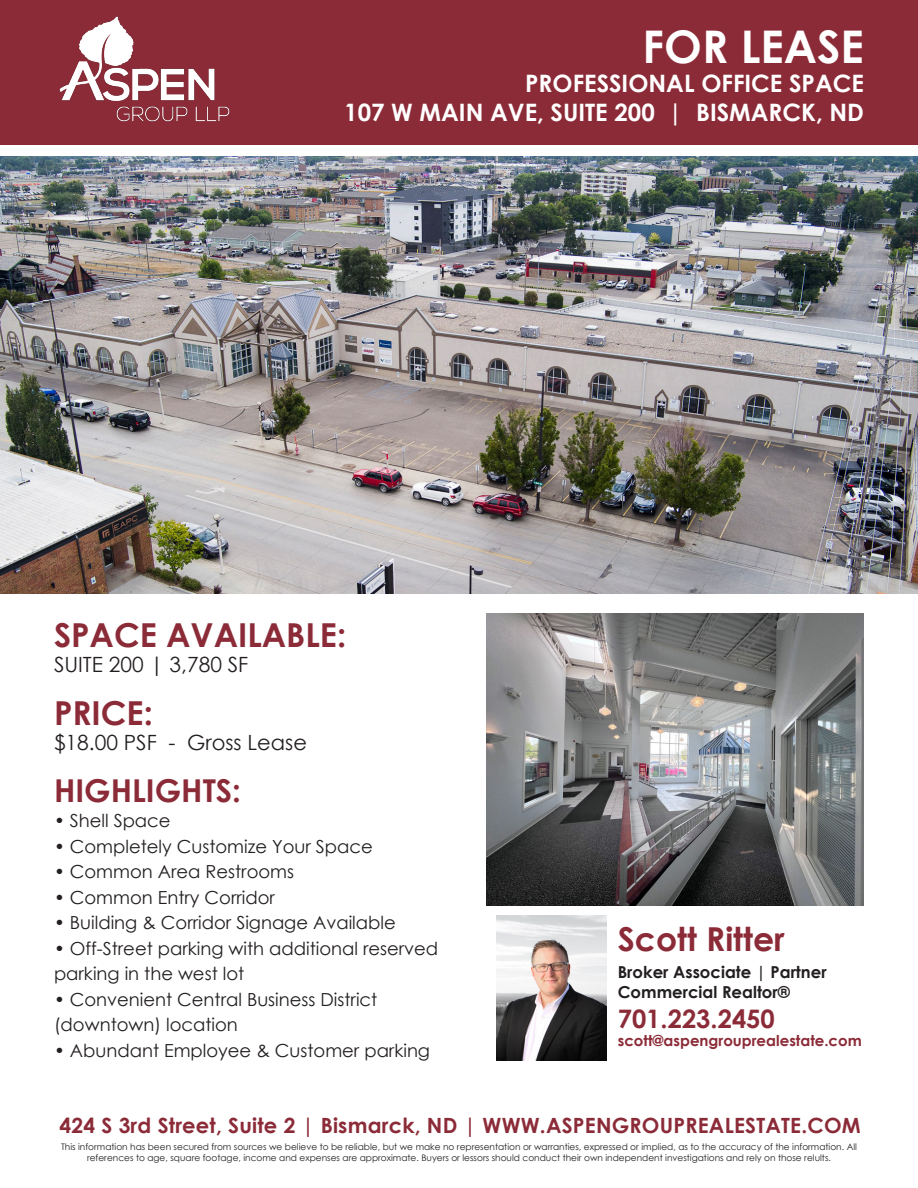
<style>
.page{position:relative;width:918px;height:1188px;background:#fff}
.page>*{position:absolute;margin:0;border:0;box-sizing:border-box;transform-origin:0 0}
.t1{font:700 45px "Century Gothic";color:#fff}
.t2{font:700 33px "Century Gothic";color:#8c2b38}
.t3{font:700 31.5px "Century Gothic";color:#8c2b38}
.t4{font:700 25.5px "Century Gothic";color:#8c2b38}
.t5{font:700 24px "Century Gothic";color:#fff}
.t6{font:700 21px "Century Gothic";letter-spacing:.01em;color:#8c2b38}
.t7{font:21px "Century Gothic";color:#231f20}
.t8{font:18px/25.5px "Century Gothic";color:#231f20}
.t9{font:700 16.5px/19.8px "Century Gothic";color:#231f20}
.t10{font:700 15px "Century Gothic";color:#8c2b38}
.t11{font:9px/10.8px "Century Gothic";color:#231f20;text-align:center}
</style>
<div class="page">
<div style="left:0;top:0;width:918px;height:145px;background:#8c2b38"></div>
<img style="left:26px;top:16px;width:239px;height:141px">
<img style="left:0;top:157px;width:918px;height:437px">
<img style="left:497px;top:915px;width:110px;height:146px">
<img style="left:486px;top:613px;width:378px;height:292px">
<p class="t1" style="left:643px;top:13px;width:223px">FOR LEASE</p>
<p class="t5" style="left:525px;top:65px;width:340px">PROFESSIONAL OFFICE SPACE</p>
<p class="t5" style="left:344px;top:94px;width:521px">107 W MAIN AVE, SUITE 200 | BISMARCK, ND</p>
<p class="t2" style="left:54px;top:610px;width:294px">SPACE AVAILABLE:</p>
<p class="t7" style="left:54px;top:650px;width:196px">SUITE 200 | 3,780 SF</p>
<p class="t2" style="left:54px;top:688px;width:100px">PRICE:</p>
<p class="t7" style="left:54px;top:728px;width:255px">$18.00 PSF - Gross Lease</p>
<p class="t3" style="left:54px;top:766px;width:189px">HIGHLIGHTS:</p>
<p class="t8" style="left:54px;top:808px;width:118px">• Shell Space</p>
<p class="t8" style="left:54px;top:833px;width:320px">• Completely Customize Your Space</p>
<p class="t8" style="left:54px;top:859px;width:242px">• Common Area Restrooms</p>
<p class="t8" style="left:54px;top:884px;width:223px">• Common Entry Corridor</p>
<p class="t8" style="left:54px;top:910px;width:343px">• Building &amp; Corridor Signage Available</p>
<p class="t8" style="left:54px;top:935px;width:386px">• Off-Street parking with additional reserved parking in the west lot</p>
<p class="t8" style="left:54px;top:986px;width:325px">• Convenient Central Business District (downtown) location</p>
<p class="t8" style="left:54px;top:1037px;width:378px">• Abundant Employee &amp; Customer parking</p>
<p class="t2" style="left:618px;top:914px;width:168px">Scott Ritter</p>
<p class="t9" style="left:618px;top:961px;width:210px">Broker Associate | Partner<br>Commercial Realtor®</p>
<p class="t4" style="left:618px;top:1000px;width:159px">701.223.2450</p>
<p class="t10" style="left:618px;top:1029px;width:246px">scott@aspengrouprealestate.com</p>
<p class="t6" style="left:59px;top:1109px;width:803px">424 S 3rd Street, Suite 2 | Bismarck, ND | WWW.ASPENGROUPREALESTATE.COM</p>
<p class="t11" style="left:61px;top:1141px;width:797px">This information has been secured from sources we believe to be reliable, but we make no representation or warranties, expressed or implied, as to the accuracy of the information. All references to age, square footage, income and expenses are approximate. Buyers or lessors should conduct their own independent investigations and rely on those relults.</p>
</div>
